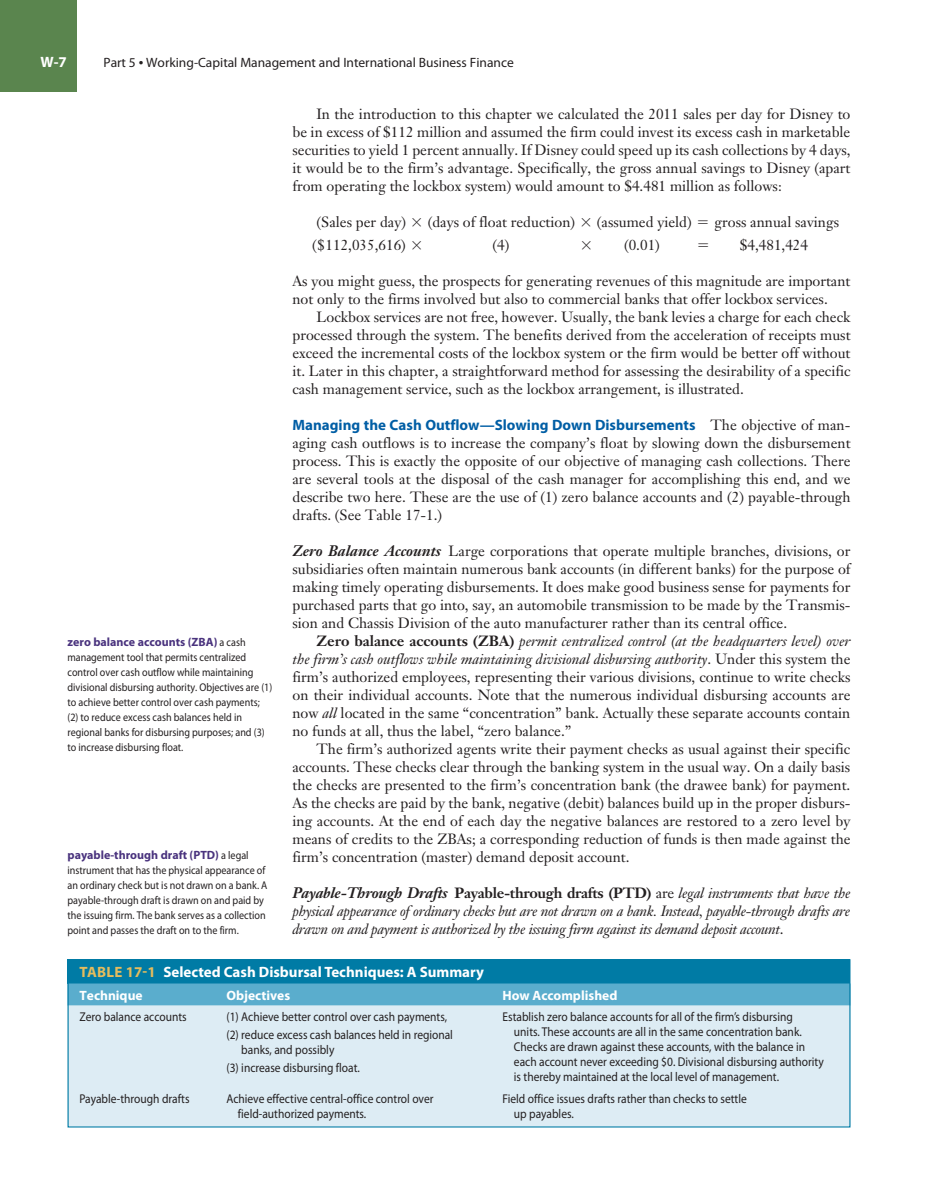
<style>
.page{position:relative;width:945px;height:1202px;background:#fff}
.page>*{position:absolute;margin:0;border:0;box-sizing:border-box;transform-origin:0 0}
.t1{font:700 15px "Myriad Pro";color:#015ea5}
.t2{font:700 15px "Myriad Pro";color:#fff}
.t3{font:700 15px "Myriad Pro";color:#e5bc5d}
.t4{font:14.7px/18px "Janson Text LT Std";color:#231f20;text-align:justify}
.t5{font:italic 14.7px/18px "Janson Text LT Std";letter-spacing:-.02em;color:#231f20;text-align:justify}
.t6{font:14.7px "Pearson MATHPRO08";color:#231f20}
.t7{font:13.5px "Myriad Pro";color:#231f20}
.t8{font:700 13.5px "Myriad Pro";color:#fff}
.t9{font:12.75px/15px "Myriad Pro";color:#231f20;scale:.9 1}
.t10{font:700 12px "Myriad Pro";color:#4a337e}
.t11{font:11.25px/15px "Myriad Pro";color:#231f20;scale:.9 1}
.s1{font-size:16.5px}
.s2{font-family:"Pearson MATHPRO02"}
.s3{font-family:"Pearson MATHPRO08"}
.s4{font-family:"Pearson MATHPRO12"}
.s5{font-family:"Janson Text LT Std";font-weight:400;font-size:14.7px;color:#231f20}
.s6{font-weight:700;font-style:italic;font-size:15px}
.s7{font-weight:700}
.s8{font-style:italic}
.s9{font-weight:700;font-size:15px}
.s10{font-weight:700;font-style:normal}
.s11{font-style:normal}
.s12{font-weight:400;font-size:11.25px;color:#231f20}
.s13{color:#e5bc5d}
</style>
<div class="page">
<div style="left:0;top:0;width:76px;height:92px;background:#5a854e"></div>
<div style="left:68px;top:959px;width:782px;height:24px;background:#007ba5"></div>
<div style="left:70px;top:983px;width:778px;height:22px;background:#5aadcd"></div>
<div style="left:70px;top:1005px;width:778px;height:120px;background:#ddecf4"></div>
<div style="left:68px;top:959px;width:782px;height:168px;border:1px solid #007ba5"></div>
<p class="t2" style="left:40px;top:53px;width:28px">W-7</p>
<p class="t7" style="left:104px;top:55px;width:412px">Part 5 <span class="s1">•</span> Working-Capital Management and International Business Finance</p>
<p class="t4" style="left:293px;top:105px;width:560px;text-indent:24px">In the introduction to this chapter we calculated the 2011 sales per day for Disney to be in excess of $112 million and assumed the firm could invest its excess cash in marketable securities to yield 1 percent annually. If Disney could speed up its cash collections by 4 days, it would be to the firm’s advantage. Specifically, the gross annual savings to Disney (apart from operating the lockbox system) would amount to $4.481 million as follows:</p>
<p class="t4" style="left:312px;top:211px;width:528px;line-height:22.5px;text-indent:4px">(Sales per day) <span class="s2">*</span> (days of float reduction) <span class="s2">*</span> (assumed yield) <span class="s3">=</span> gross annual savings (<span class="s4">+</span>112,035,616) <span class="s2">*</span></p>
<p class="t4" style="left:493px;top:235px;width:18px">(4)</p>
<p class="t4" style="left:582px;top:235px;width:79px"><span class="s2">*</span> (0.01)</p>
<p class="t6" style="left:699px;top:236px;width:11px">=</p>
<p class="t4" style="left:740px;top:235px;width:70px">$4,481,424</p>
<p class="t4" style="left:293px;top:271px;width:559px">As you might guess, the prospects for generating revenues of this magnitude are important not only to the firms involved but also to commercial banks that offer lockbox services.</p>
<p class="t4" style="left:293px;top:307px;width:560px;text-indent:24px">Lockbox services are not free, however. Usually, the bank levies a charge for each check processed through the system. The benefits derived from the acceleration of receipts must exceed the incremental costs of the lockbox system or the firm would be better off without it. Later in this chapter, a straightforward method for assessing the desirability of a specific cash management service, such as the lockbox arrangement, is illustrated.</p>
<p class="t1" style="left:292px;top:416px;width:559px">Managing the Cash Outflow—Slowing Down Disbursements <span class="s5">The objective of man-</span></p>
<p class="t4" style="left:292px;top:433px;width:560px">aging cash outflows is to increase the company’s float by slowing down the disbursement process. This is exactly the opposite of our objective of managing cash collections. There are several tools at the disposal of the cash manager for accomplishing this end, and we describe two here. These are the use of (1) zero balance accounts and (2) payable-through drafts. (See Table 17-1.)</p>
<p class="t4" style="left:292px;top:541px;width:560px"><span class="s6">Zero Balance Accounts</span> Large corporations that operate multiple branches, divisions, or subsidiaries often maintain numerous bank accounts (in different banks) for the purpose of making timely operating disbursements. It does make good business sense for payments for purchased parts that go into, say, an automobile transmission to be made by the Transmis&shy;sion and Chassis Division of the auto manufacturer rather than its central office.</p>
<p class="t4" style="left:292px;top:631px;width:560px;text-indent:24px"><span class="s7">Zero balance accounts (ZBA)</span> <span class="s8">permit centralized control (at the headquarters level) over the firm’s cash outflows while maintaining divisional disbursing authority</span>. Under this system the firm’s authorized employees, representing their various divisions, continue to write checks on their individual accounts. Note that the numerous individual disbursing accounts are now <span class="s8">all</span> located in the same “concentration” bank. Actually these separate accounts contain no funds at all, thus the label, “zero balance.”</p>
<p class="t4" style="left:292px;top:739px;width:560px;text-indent:24px">The firm’s authorized agents write their payment checks as usual against their specific accounts. These checks clear through the banking system in the usual way. On a daily basis the checks are presented to the firm’s concentration bank (the drawee bank) for payment.<br>As the checks are paid by the bank, negative (debit) balances build up in the proper disburs&shy;ing accounts. At the end of each day the negative balances are restored to a zero level by means of credits to the ZBAs; a corresponding reduction of funds is then made against the firm’s concentration (master) demand deposit account.</p>
<p class="t5" style="left:292px;top:884px;width:560px"><span class="s9">Payable-Through Drafts</span> <span class="s10">Payable-through drafts (PTD)</span> <span class="s11">are</span> legal instruments that have the physical appearance of ordinary checks but are not drawn on a bank. Instead, payable-through drafts are drawn on and payment is authorized by the issuing firm against its demand deposit account<span class="s11">.</span></p>
<p class="t10" style="left:68px;top:635px;width:180px">zero balance accounts (ZBA) <span class="s12">a cash</span></p>
<p class="t11" style="left:67px;top:650px;width:229px">management tool that permits centralized control over cash outflow while maintaining divisional disbursing authority. Objectives are (1) to achieve better control over cash payments; (2) to reduce excess cash balances held in regional banks for disbursing purposes; and (3) to increase disbursing float.</p>
<p class="t10" style="left:68px;top:848px;width:183px">payable-through draft (PTD) <span class="s12">a legal</span></p>
<p class="t11" style="left:68px;top:863px;width:224px">instrument that has the physical appearance of an ordinary check but is not drawn on a bank. A payable-through draft is drawn on and paid by the issuing firm. The bank serves as a collection point and passes the draft on to the firm.</p>
<p class="t3" style="left:80px;top:963px;width:18px">Table</p>
<p class="t2" style="left:126px;top:963px;width:360px"><span class="s13">17-1</span> Selected Cash Disbursal Techniques: A Summary</p>
<p class="t8" style="left:80px;top:987px;width:65px">Technique</p>
<p class="t8" style="left:227px;top:987px;width:65px">Objectives</p>
<p class="t8" style="left:502px;top:987px;width:116px">How Accomplished</p>
<p class="t9" style="left:80px;top:1009px;width:121px">Zero balance accounts</p>
<p class="t9" style="left:226px;top:1008px;width:253px;line-height:18px">(1) Achieve better control over cash payments, (2) reduce excess cash balances held in regional</p>
<p class="t9" style="left:226px;top:1041px;width:150px;line-height:18px;text-indent:15px">banks, and possibly<br>(3) increase disbursing float.</p>
<p class="t9" style="left:514px;top:1009px;width:346px;text-indent:-11px">Establish zero balance accounts for all of the firm’s disbursing<br>units. These accounts are all in the same concentration bank.<br>Checks are drawn against these accounts, with the balance in each account never exceeding $0. Divisional disbursing authority is thereby maintained at the local level of management.</p>
<p class="t9" style="left:79px;top:1091px;width:124px">Payable-through drafts</p>
<p class="t9" style="left:238px;top:1091px;width:219px;text-indent:-11px">Achieve effective central-office control over field-authorized payments.</p>
<p class="t9" style="left:514px;top:1091px;width:260px;text-indent:-11px">Field office issues drafts rather than checks to settle up payables.</p>
</div>
